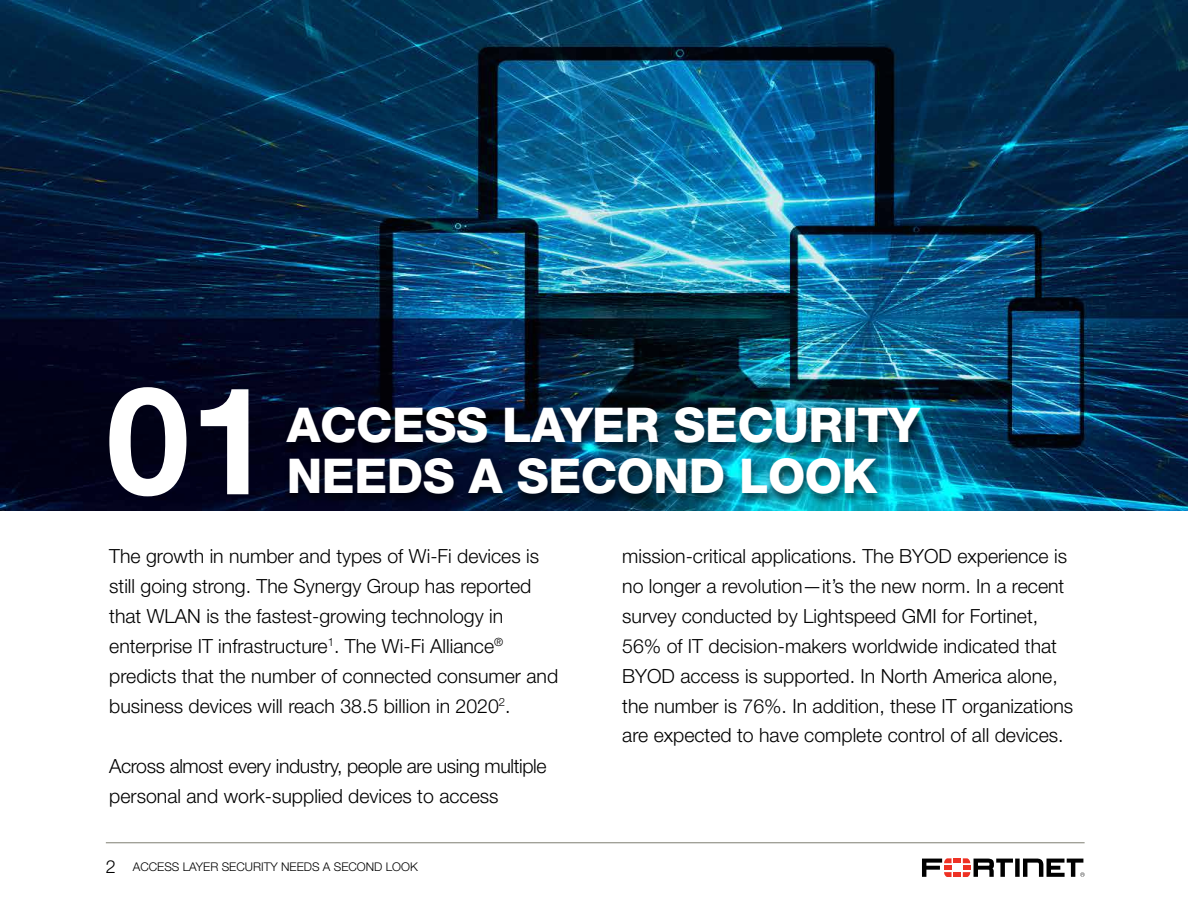
<style>
.page{position:relative;width:1188px;height:918px;background:#fff}
.page>*{position:absolute;margin:0;border:0;box-sizing:border-box;transform-origin:0 0}
.t1{font:700 150px "Helvetica Neue LT Pro";color:#fff}
.t2{font:800 48px/50.4px "Helvetica Neue LT Pro";letter-spacing:-.01em;color:#fff}
.t3{font:300 19.5px/30px "Helvetica Neue LT Pro";color:#000}
.t4{font:300 19.5px/30px "Helvetica Neue LT Pro";letter-spacing:-.02em;color:#000}
.t5{font:300 12px "Helvetica Neue LT Pro";color:#000}
.s1{font-size:18px}
</style>
<div class="page">
<img style="left:0;top:0;width:1188px;height:511px">
<div style="left:281px;top:407px;width:648px;height:100px;background:#000;opacity:.56"></div>
<svg style="left:922px;top:858px;width:163px;height:19px"></svg>
<hr style="left:106px;top:842px;width:979px;height:1px;background:#7f7f73">
<h1 class="t1" style="left:106px;top:348px;width:168px">01</h1>
<h2 class="t2" style="left:287px;top:400px;width:635px">ACCESS LAYER SECURITY<br>NEEDS A SECOND LOOK</h2>
<p class="t3" style="left:109px;top:540px;width:450px">The growth in number and types of Wi-Fi devices is still going strong. The Synergy Group has reported that WLAN is the fastest-growing technology in enterprise IT infrastructure<sup>1</sup>. The Wi-Fi Alliance<sup>® </sup>predicts that the number of connected consumer and business devices will reach 38.5 billion in 2020<sup>2</sup>.</p>
<p class="t4" style="left:109px;top:750px;width:439px">Across almost every industry, people are using multiple personal and work-supplied devices to access</p>
<p class="t5" style="left:106px;top:860px;width:313px"><span class="s1">2</span> ACCESS LAYER SECURITY NEEDS A SECOND LOOK</p>
<p class="t3" style="left:622px;top:540px;width:453px">mission-critical applications. The BYOD experience is no longer a revolution—it’s the new norm. In a recent survey conducted by Lightspeed GMI for Fortinet, 56% of IT decision-makers worldwide indicated that BYOD access is supported. In North America alone, the number is 76%. In addition, these IT organizations are expected to have complete control of all devices.</p>
</div>
